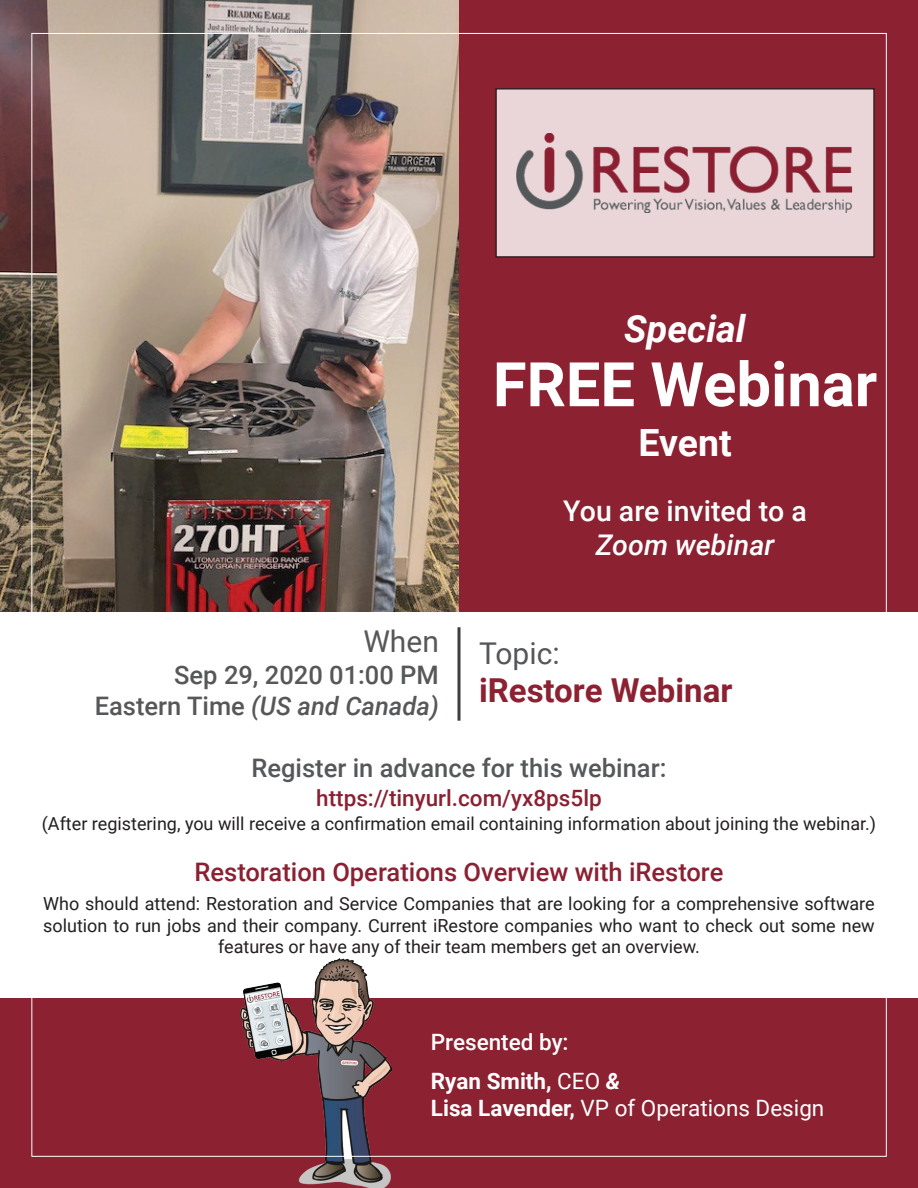
<style>
.page{position:relative;width:918px;height:1188px;background:#fff}
.page>*{position:absolute;margin:0;border:0;box-sizing:border-box;transform-origin:0 0}
.t1{font:700 61.5px "Roboto";color:#fff}
.t2{font:italic 700 37.5px "Roboto";color:#fff}
.t3{font:700 37.5px "Roboto";letter-spacing:-.005em;color:#fff}
.t4{font:700 33px "Roboto";color:#8b2131}
.t5{font:30px "Roboto";color:#545759}
.t6{font:30px "Roboto";color:#565759}
.t7{font:500 28.5px "Roboto";color:#fff}
.t8{font:italic 500 28.5px "Roboto";color:#fff}
.t9{font:500 25.5px "Roboto";color:#8b2032}
.t10{font:500 25.5px/31.5px "Roboto";color:#565759;text-align:right}
.t11{font:500 25.5px "Roboto";color:#55585a}
.t12{font:22.5px "Roboto";color:#fff}
.t13{font:500 22.5px "Roboto";color:#8b2032}
.t14{font:500 22.5px/39px "Roboto";color:#fff}
.t15{font:18px/21.6px "Roboto";color:#231f20;text-align:center}
.s1{font-style:italic}
.s2{font-weight:700}
.s3{font-weight:400}
.s4{font-weight:700;font-style:italic}
</style>
<div class="page">
<div style="left:459px;top:0;width:459px;height:612px;background:#8b2131"></div>
<img style="left:0;top:0;width:459px;height:612px">
<div style="left:495px;top:88px;width:380px;height:170px;background:#ead6d9;border:2px solid #231f20"></div>
<img style="left:517px;top:133px;width:336px;height:79px">
<div style="left:0;top:999px;width:918px;height:189px;background:#8b2131"></div>
<img style="left:240px;top:959px;width:152px;height:229px">
<hr style="left:458px;top:627px;width:2px;height:94px;background:#3e3e3f">
<h2 class="t2" style="left:624px;top:302px;width:123px">Special</h2>
<h1 class="t1" style="left:493px;top:341px;width:386px">FREE Webinar</h1>
<h2 class="t3" style="left:638px;top:416px;width:95px">Event</h2>
<h3 class="t6" style="left:363px;top:621px;width:77px">When</h3>
<h3 class="t10" style="left:95px;top:658px;width:346px">Sep 29, 2020 01:00 PM<br>Eastern Time <span class="s1">(US and Canada)</span></h3>
<h3 class="t7" style="left:563px;top:490px;width:245px">You are invited to a</h3>
<h3 class="t8" style="left:596px;top:525px;width:180px">Zoom webinar</h3>
<h3 class="t5" style="left:479px;top:632px;width:82px">Topic:</h3>
<h3 class="t4" style="left:479px;top:667px;width:255px">iRestore Webinar</h3>
<h3 class="t11" style="left:252px;top:750px;width:416px">Register in advance for this webinar:</h3>
<p class="t13" style="left:316px;top:782px;width:287px">https://tinyurl.com/yx8ps5lp</p>
<p class="t15" style="left:42px;top:812px;width:836px">(After registering, you will receive a confirmation email containing information about joining the webinar.)</p>
<h3 class="t9" style="left:195px;top:854px;width:530px">Restoration Operations Overview with iRestore</h3>
<p class="t15" style="left:43px;top:892px;width:833px">Who should attend: Restoration and Service Companies that are looking for a comprehensive software solution to run jobs and their company. Current iRestore companies who want to check out some new features or have any of their team members get an overview.</p>
<p class="t14" style="left:431px;top:1022px;width:191px">Presented by:<br><span class="s2">Ryan Smith,</span> <span class="s3">CEO</span> <span class="s4">&amp;</span></p>
<p class="t12" style="left:431px;top:1093px;width:395px"><span class="s2">Lisa Lavender,</span> VP of Operations Design</p>
</div>
